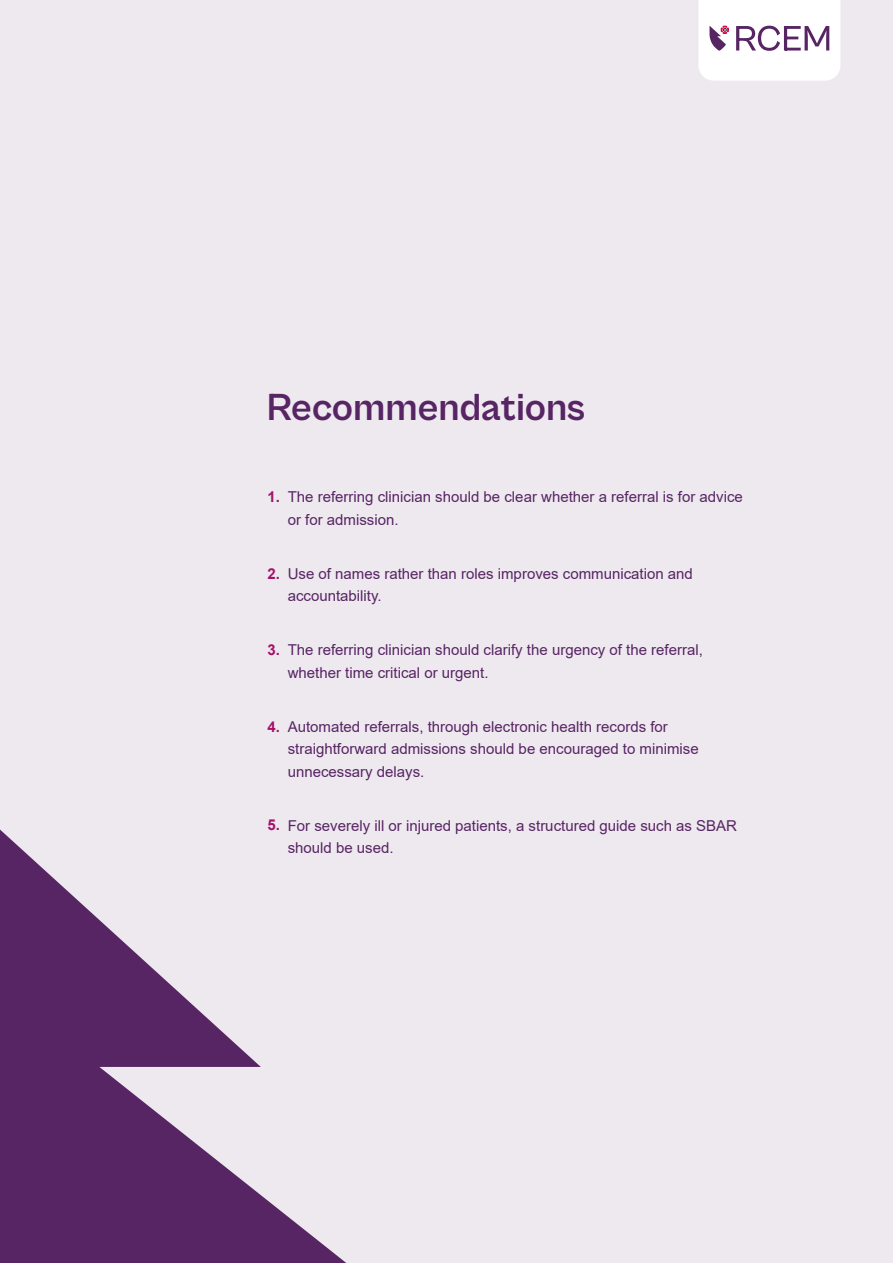
<style>
.page{position:relative;width:893px;height:1263px;background:#eee8ef}
.page>*{position:absolute;margin:0;border:0;box-sizing:border-box;transform-origin:0 0}
.t1{font:700 39px "Cabinet Grotesk Variable";color:#572563}
.t2{font:15px/22.5px "Arial";color:#572563}
.t3{font:700 15px "Arial";color:#a31268}
</style>
<div class="page">
<svg style="left:0;top:829px;width:346px;height:434px"></svg>
<svg style="left:698px;top:0;width:142px;height:81px;background:#eee8ef"></svg>
<h1 class="t1" style="left:267px;top:386px;width:320px">Recommendations</h1>
<p class="t3" style="left:268px;top:486px;width:14px">1.</p>
<p class="t2" style="left:288px;top:485px;width:457px">The referring clinician should be clear whether a referral is for advice or for admission.</p>
<p class="t3" style="left:268px;top:563px;width:14px">2.</p>
<p class="t3" style="left:268px;top:639px;width:14px">3.</p>
<p class="t3" style="left:268px;top:716px;width:14px">4.</p>
<p class="t3" style="left:268px;top:814px;width:14px">5.</p>
<p class="t2" style="left:288px;top:562px;width:407px">Use of names rather than roles improves communication and accountability.</p>
<p class="t2" style="left:288px;top:638px;width:417px">The referring clinician should clarify the urgency of the referral, whether time critical or urgent.</p>
<p class="t2" style="left:288px;top:715px;width:412px">Automated referrals, through electronic health records for straightforward admissions should be encouraged to minimise unnecessary delays.</p>
<p class="t2" style="left:288px;top:814px;width:451px">For severely ill or injured patients, a structured guide such as SBAR should be used.</p>
</div>
